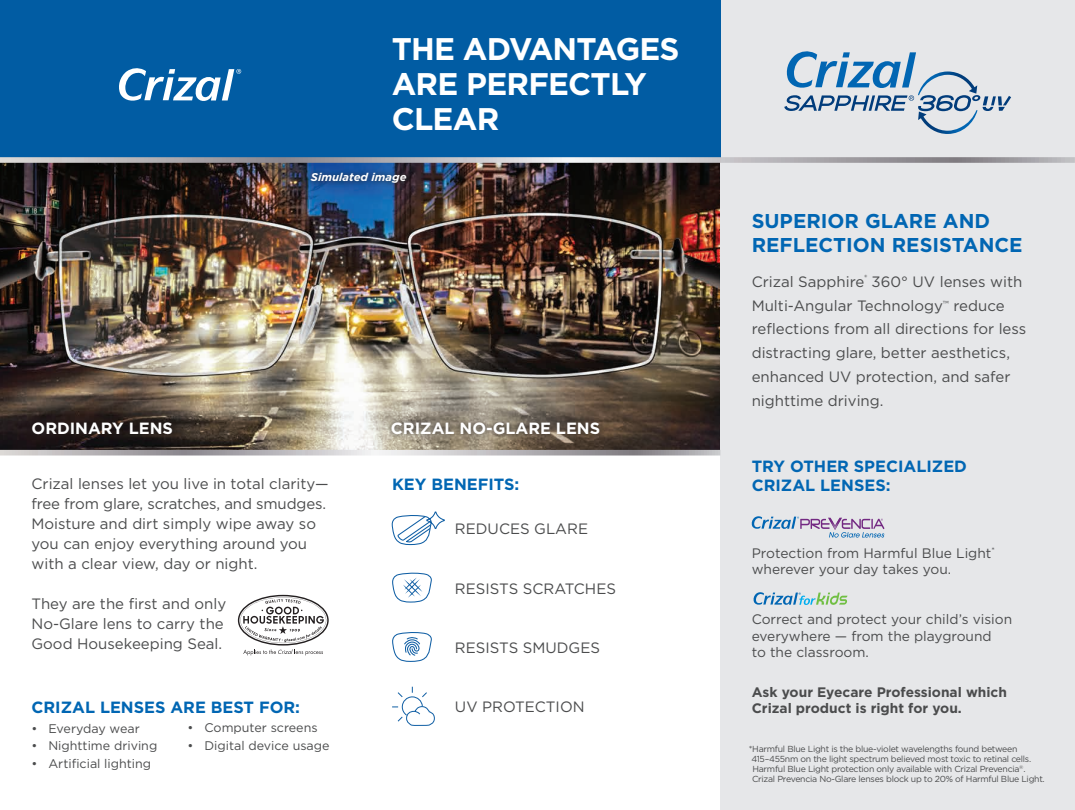
<style>
.page{position:relative;width:1075px;height:810px;background:#fff}
.page>*{position:absolute;margin:0;border:0;box-sizing:border-box;transform-origin:0 0}
.t1{font:700 31.25px/35px "Gotham";letter-spacing:-.025em;color:#fff}
.t2{font:700 20px/23.8px "Gotham";color:#0166b3}
.t3{font:700 16.25px/18.8px "Gotham";color:#0166b3}
.t4{font:700 16.25px "Gotham";color:#fff}
.t5{font:15px/20px "Gotham";color:#4b4c4d}
.t6{font:13.75px/16.2px "Gotham";color:#4b4c4d}
.t7{font:700 13.75px/16.2px "Gotham";color:#4b4c4d}
.t8{font:12.5px "Gotham";color:#4b4c4d}
.t9{font:italic 700 11.25px "Gotham";color:#fff}
.t10{font:8.75px/10px "Gotham";letter-spacing:-.03em;color:#4b4c4d}
</style>
<div class="page">
<img style="left:0;top:163px;width:720px;height:287px">
<div style="left:720px;top:0;width:354px;height:810px;background:#e6e7e9"></div>
<div style="left:0;top:0;width:720px;height:158px;background:#015ca3"></div>
<svg style="left:0;top:157px;width:1074px;height:6px"></svg>
<svg style="left:0;top:450px;width:720px;height:6px"></svg>
<div style="left:26px;top:417px;width:152px;height:24px;background:#231f20;opacity:.9"></div>
<svg style="left:119px;top:68px;width:122px;height:33px"></svg>
<svg style="left:392px;top:687px;width:43px;height:39px"></svg>
<svg style="left:392px;top:632px;width:40px;height:30px"></svg>
<svg style="left:392px;top:573px;width:40px;height:30px"></svg>
<svg style="left:391px;top:511px;width:54px;height:34px"></svg>
<svg style="left:238px;top:595px;width:90px;height:60px"></svg>
<svg style="left:751px;top:516px;width:133px;height:22px"></svg>
<svg style="left:753px;top:592px;width:94px;height:13px"></svg>
<div style="left:305px;top:167px;width:107px;height:22px;background:#231f20;opacity:.85"></div>
<div style="left:386px;top:417px;width:219px;height:24px;background:#231f20;opacity:.9"></div>
<svg style="left:784px;top:51px;width:227px;height:83px"></svg>
<h1 class="t1" style="left:392px;top:31px;width:289px">THE ADVANTAGES<br>ARE PERFECTLY<br>CLEAR</h1>
<p class="t4" style="left:32px;top:418px;width:143px">ORDINARY LENS</p>
<p class="t9" style="left:311px;top:170px;width:97px">Simulated image</p>
<p class="t4" style="left:391px;top:418px;width:211px">CRIZAL NO-GLARE LENS</p>
<p class="t5" style="left:32px;top:474px;width:298px">Crizal lenses let you live in total clarity— free from glare, scratches, and smudges.<br>Moisture and dirt simply wipe away so you can enjoy everything around you with a clear view, day or night.</p>
<p class="t5" style="left:32px;top:594px;width:196px">They are the first and only<br>No-Glare lens to carry the<br>Good Housekeeping Seal.</p>
<p class="t3" style="left:32px;top:697px;width:270px">CRIZAL LENSES ARE BEST FOR:</p>
<p class="t8" style="left:32px;top:721px;width:110px">• Everyday wear</p>
<p class="t8" style="left:32px;top:739px;width:127px">• Nighttime driving</p>
<p class="t8" style="left:32px;top:756px;width:121px">• Artificial lighting</p>
<p class="t8" style="left:188px;top:721px;width:131px">• Computer screens</p>
<p class="t8" style="left:188px;top:739px;width:143px">• Digital device usage</p>
<p class="t3" style="left:392px;top:475px;width:129px">KEY BENEFITS:</p>
<p class="t5" style="left:455px;top:519px;width:135px">REDUCES GLARE</p>
<p class="t5" style="left:455px;top:578px;width:162px">RESISTS SCRATCHES</p>
<p class="t5" style="left:455px;top:638px;width:146px">RESISTS SMUDGES</p>
<p class="t5" style="left:455px;top:697px;width:131px">UV PROTECTION</p>
<h2 class="t2" style="left:751px;top:209px;width:272px">SUPERIOR GLARE AND<br>REFLECTION RESISTANCE</h2>
<p class="t5" style="left:751px;top:270px;width:276px;line-height:23.8px">Crizal Sapphire<sup>®</sup> 360° UV lenses with Multi-Angular Technology<sup>™</sup> reduce reflections from all directions for less distracting glare, better aesthetics, enhanced UV protection, and safer nighttime driving.</p>
<p class="t3" style="left:751px;top:457px;width:217px">TRY OTHER SPECIALIZED<br>CRIZAL LENSES:</p>
<p class="t6" style="left:751px;top:545px;width:245px">Protection from Harmful Blue Light<sup>* </sup>wherever your day takes you.</p>
<p class="t6" style="left:751px;top:611px;width:262px">Correct and protect your child’s vision everywhere — from the playground<br>to the classroom.</p>
<p class="t7" style="left:751px;top:684px;width:257px">Ask your Eyecare Professional which<br>Crizal product is right for you.</p>
<p class="t10" style="left:748px;top:744px;width:297px">*Harmful Blue Light is the blue-violet wavelengths found between 415–455nm on the light spectrum believed most toxic to retinal cells.<br>Harmful Blue Light protection only available with Crizal Prevencia<sup>®</sup>.<br>Crizal Prevencia No-Glare lenses block up to 20% of Harmful Blue Light.</p>
</div>
